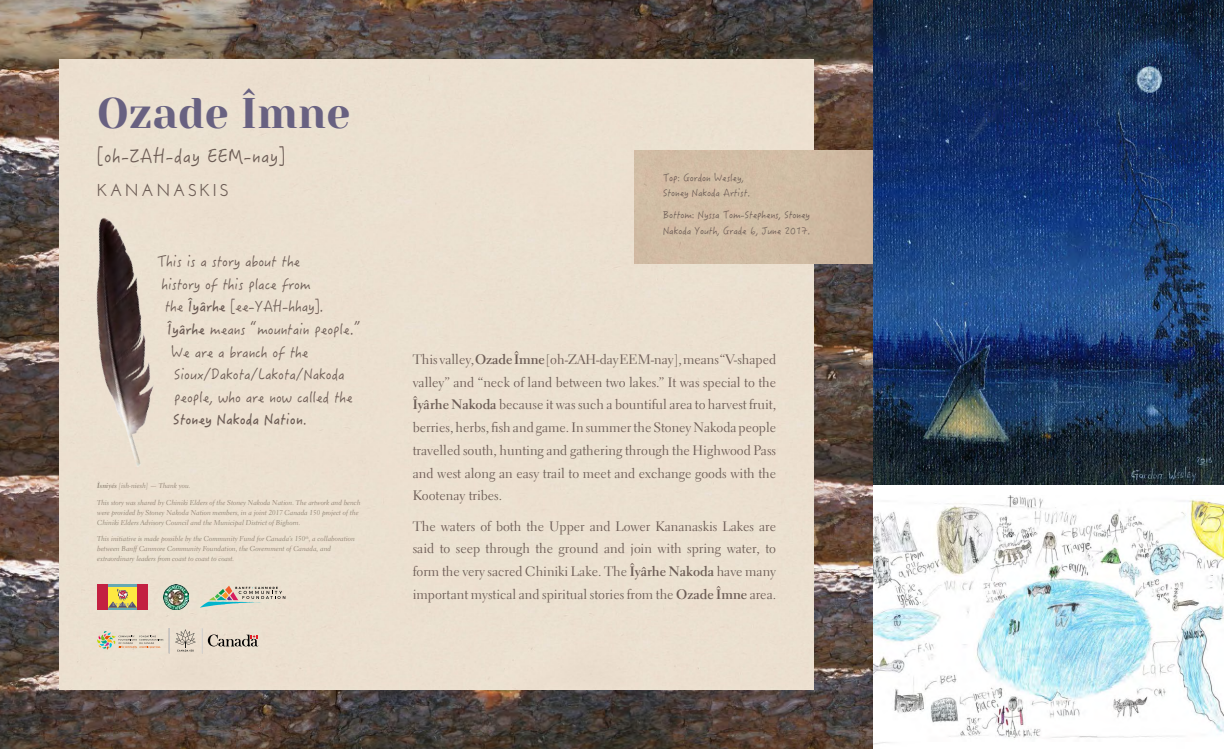
<style>
.page{position:relative;width:1224px;height:749px;background:#fff}
.page>*{position:absolute;margin:0;border:0;box-sizing:border-box;transform-origin:0 0}
.t1{font:42.8px "Yeseva One";color:#686181}
.t2{font:18.5px "Hanzi Pen TC W3";letter-spacing:.03em;color:#6c5c55}
.t3{font:600 17.1px "Josefin Sans";letter-spacing:.14em;color:#6c5c55}
.t4{font:14.4px "Hanzi Pen TC W3";color:#6c5c55}
.t5{font:14.4px "Hanzi Pen TC W5";color:#6c5c55}
.t6{font:13.7px/22.7px "Electra LT Std";color:#6c5c55;text-align:justify}
.t7{font:9.9px/15.6px "Hanzi Pen TC W3";color:#6c5c55}
.t8{font:7.1px/9.9px "Electra LT Std Cursive";color:#908374}
.t9{font:900 3.9px "Avenir";letter-spacing:.2em;color:#a3a2a0}
.s1{font-family:"Hanzi Pen TC W5"}
.s2{font-family:"Hanzi Pen TC W3"}
.s3{font-family:"Electra LT Std Bold Cursive"}
.s4{font-weight:700}
</style>
<div class="page">
<img style="left:0;top:0;width:873px;height:748px">
<div style="left:60px;top:60px;width:754px;height:629px;background:#ebe0d0"></div>
<img style="left:164px;top:584px;width:24px;height:24px">
<svg style="left:200px;top:585px;width:85px;height:22px;background:#c8c7b9"></svg>
<div style="left:108px;top:586px;width:29px;height:21px;background:#fee941"></div>
<hr style="left:108px;top:607px;width:29px;height:2px;background:#65a8b3">
<svg style="left:109px;top:588px;width:28px;height:19px"></svg>
<hr style="left:108px;top:583px;width:29px;height:3px;background:#65a8b3">
<div style="left:97px;top:583px;width:11px;height:26px;background:#c32041"></div>
<div style="left:137px;top:583px;width:11px;height:26px;background:#c32041"></div>
<img style="left:13px;top:207px;width:214px;height:271px">
<svg style="left:97px;top:630px;width:66px;height:19px"></svg>
<svg style="left:169px;top:627px;width:27px;height:25px"></svg>
<svg style="left:202px;top:627px;width:56px;height:25px"></svg>
<img style="left:634px;top:150px;width:239px;height:113px">
<img style="left:873px;top:0;width:351px;height:485px">
<img style="left:873px;top:495px;width:351px;height:250px">
<h1 class="t1" style="left:97px;top:87px;width:255px">Ozade Îmne</h1>
<h2 class="t2" style="left:97px;top:144px;width:189px">[oh-ZAH-day EEM-nay]</h2>
<p class="t3" style="left:97px;top:179px;width:133px">KANANASKIS</p>
<p class="t7" style="left:663px;top:169px;width:88px">Top: Gordon Wesley,<br>Stoney Nakoda Artist.</p>
<p class="t7" style="left:663px;top:207px;width:149px">Bottom: Nyssa Tom-Stephens, Stoney<br>Nakoda Youth, Grade 6, June 2017.</p>
<p class="t4" style="left:158px;top:252px;width:144px">This is a story about the</p>
<p class="t4" style="left:161px;top:275px;width:151px">history of this place from</p>
<p class="t4" style="left:165px;top:297px;width:160px">the <span class="s1">Îyârhe</span> [ee-YAH-hhay].</p>
<p class="t4" style="left:168px;top:320px;width:194px"><span class="s1">Îyârhe</span> means “mountain people.”</p>
<p class="t4" style="left:171px;top:342px;width:139px">We are a branch of the</p>
<p class="t4" style="left:174px;top:365px;width:172px">Sioux/Dakota/Lakota/Nakoda</p>
<p class="t4" style="left:174px;top:387px;width:180px">people, who are now called the</p>
<p class="t5" style="left:173px;top:410px;width:135px">Stoney Nakoda Nation<span class="s2">.</span></p>
<p class="t8" style="left:97px;top:480px;width:95px"><span class="s3">Isniyés</span> [ish-niesh] — Thank you.</p>
<p class="t8" style="left:97px;top:497px;width:265px">This story was shared by Chiniki Elders of the Stoney Nakoda Nation. The artwork and bench were provided by Stoney Nakoda Nation members, in a joint 2017 Canada 150 project of the<br>Chiniki Elders Advisory Council and the Municipal District of Bighorn.</p>
<p class="t8" style="left:97px;top:533px;width:259px">This initiative is made possible by the Community Fund for Canada’s 150<sup>th</sup>, a collaboration between Banff Canmore Community Foundation, the Government of Canada, and extraordinary leaders from coast to coast to coast.</p>
<p class="t9" style="left:113px;top:601px;width:21px">STONEY</p>
<p class="t6" style="left:413px;top:348px;width:365px">This valley, <span class="s4">Ozade Îmne</span> [oh-ZAH-day EEM-nay], means “V-shaped valley” and “neck of land between two lakes.” It was special to the <span class="s4">Îyârhe Nakoda</span> because it was such a bountiful area to harvest fruit, berries, herbs, fish and game. In summer the Stoney Nakoda people travelled south, hunting and gathering through the Highwood Pass and west along an easy trail to meet and exchange goods with the Kootenay tribes.</p>
<p class="t6" style="left:413px;top:514px;width:365px">The waters of both the Upper and Lower Kananaskis Lakes are said to seep through the ground and join with spring water, to form the very sacred Chiniki Lake. The <span class="s4">Îyârhe Nakoda</span> have many important mystical and spiritual stories from the <span class="s4">Ozade Îmne</span> area.</p>
</div>
